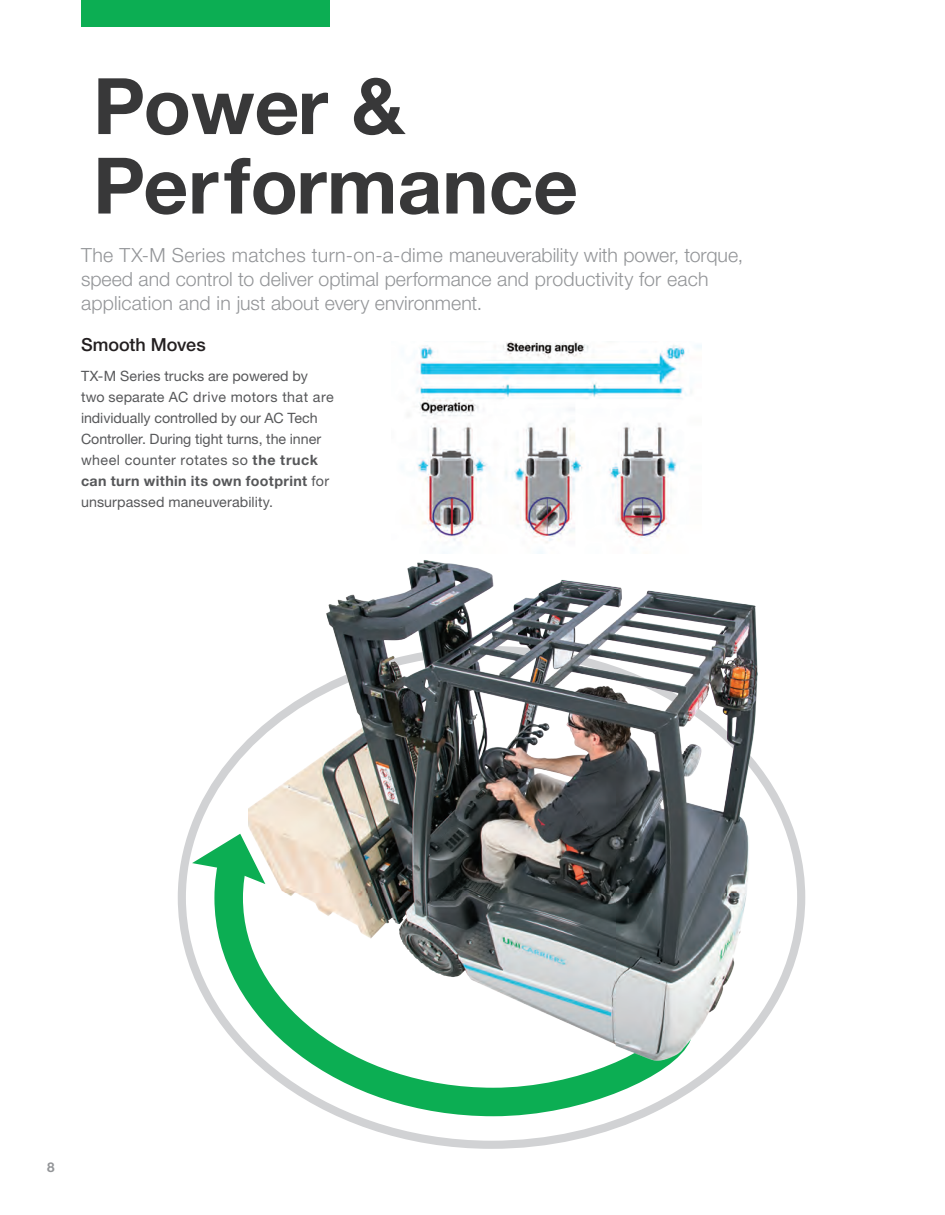
<style>
.page{position:relative;width:945px;height:1215px;background:#fff}
.page>*{position:absolute;margin:0;border:0;box-sizing:border-box;transform-origin:0 0}
.t1{font:700 78px/79.5px "Helvetica Neue LT Std";color:#383839}
.t2{font:300 19.5px/24px "Helvetica Neue LT Std";color:#939598}
.t3{font:500 18px "Helvetica Neue LT Std";color:#231f20}
.t4{font:14.25px/21px "Helvetica Neue LT Std";letter-spacing:.005em;color:#57585a}
.t5{font:700 13.5px "Helvetica Neue LT Std";color:#939598}
.s1{font-weight:700}
</style>
<div class="page">
<img style="left:416px;top:342px;width:285px;height:183px">
<svg style="left:177px;top:738px;width:430px;height:411px"></svg>
<svg style="left:200px;top:821px;width:515px;height:310px"></svg>
<img style="left:249px;top:525px;width:557px;height:549px">
<div style="left:81px;top:0;width:248px;height:26px;background:#0cae53"></div>
<p class="t1" style="left:93px;top:65px;width:487px">Power &amp;<br>Performance</p>
<p class="t2" style="left:81px;top:243px;width:664px">The TX-M Series matches turn-on-a-dime maneuverability with power, torque, speed and control to deliver optimal performance and productivity for each application and in just about every environment.</p>
<p class="t3" style="left:81px;top:334px;width:126px">Smooth Moves</p>
<p class="t4" style="left:81px;top:366px;width:254px">TX-M Series trucks are powered by two separate AC drive motors that are individually controlled by our AC Tech Controller. During tight turns, the inner wheel counter rotates so <span class="s1">the truck can turn within its own footprint</span> for unsurpassed maneuverability.</p>
<p class="t5" style="left:47px;top:1158px;width:9px">8</p>
</div>
